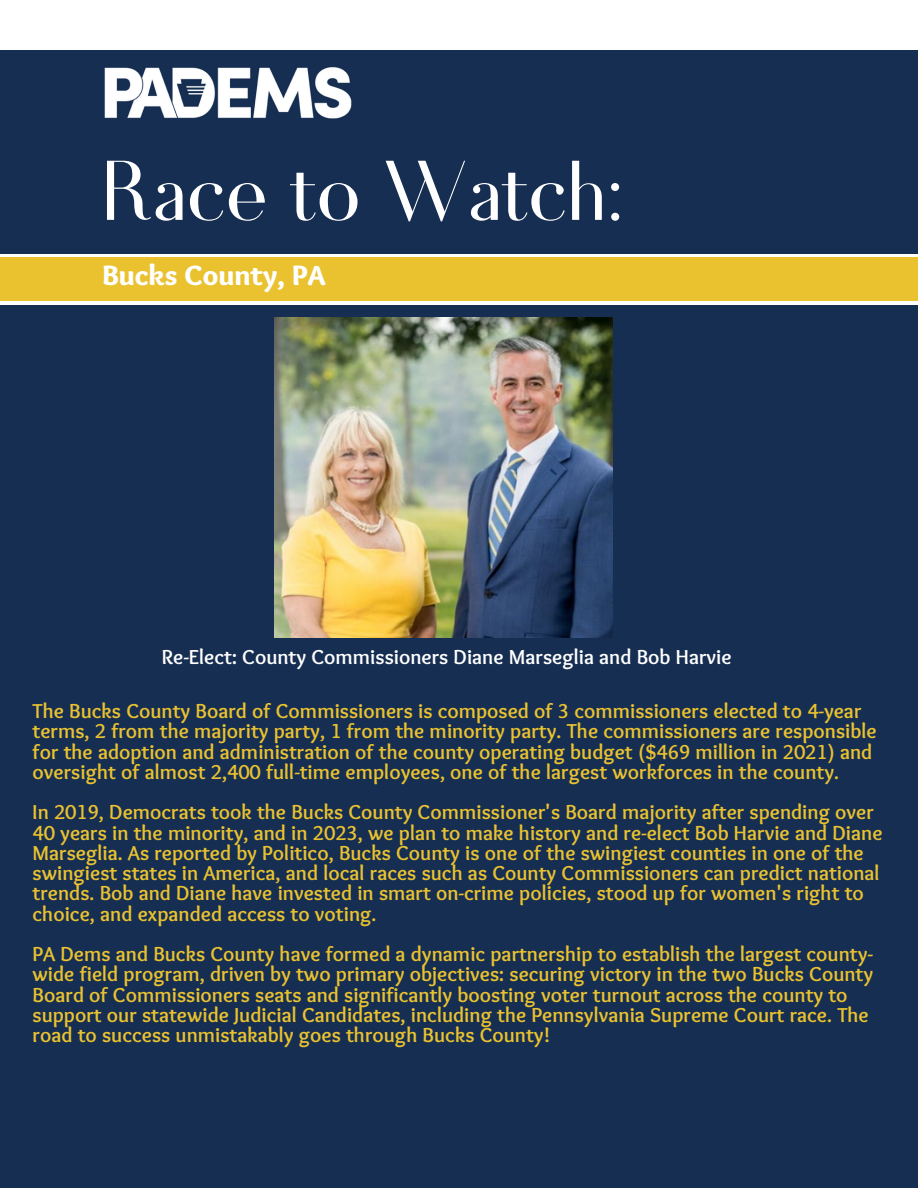
<style>
.page{position:relative;width:918px;height:1188px;background:#fff}
.page>*{position:absolute;margin:0;border:0;box-sizing:border-box;transform-origin:0 0}
.t1{font:113.1px "Fiona";color:#fff}
.t2{font:900 28.95px "Sukar";color:#fff}
.t3{font:700 21px/20.2px "Sukar";color:#eac230}
.t4{font:700 21px "Sukar";color:#fff}
</style>
<div class="page">
<div style="left:0;top:257px;width:918px;height:44px;background:#eac230"></div>
<div style="left:0;top:50px;width:918px;height:203px;background:#162e51"></div>
<img style="left:104px;top:67px;width:248px;height:52px">
<div style="left:0;top:306px;width:918px;height:882px;background:#162e51"></div>
<img style="left:275px;top:317px;width:337px;height:321px">
<p class="t1" style="left:102px;top:129px;width:523px">Race to Watch:</p>
<p class="t2" style="left:102px;top:259px;width:225px">Bucks County, PA</p>
<p class="t4" style="left:162px;top:644px;width:571px">Re-Elect: County Commissioners Diane Marseglia and Bob Harvie</p>
<p class="t3" style="left:33px;top:703px;width:845px">The Bucks County Board of Commissioners is composed of 3 commissioners elected to 4-year terms, 2 from the majority party, 1 from the minority party. The commissioners are responsible for the adoption and administration of the county operating budget ($469 million in 2021) and oversight of almost 2,400 full-time employees, one of the largest workforces in the county.</p>
<p class="t3" style="left:33px;top:804px;width:843px">In 2019, Democrats took the Bucks County Commissioner's Board majority after spending over</p>
<p class="t3" style="left:33px;top:824px;width:851px">40 years in the minority, and in 2023, we plan to make history and re-elect Bob Harvie and Diane Marseglia. As reported by Politico, Bucks County is one of the swingiest counties in one of the swingiest states in America, and local races such as County Commissioners can predict national trends. Bob and Diane have invested in smart on-crime policies, stood up for women's right to choice, and expanded access to voting.</p>
<p class="t3" style="left:33px;top:946px;width:842px">PA Dems and Bucks County have formed a dynamic partnership to establish the largest county&shy;wide field program, driven by two primary objectives: securing victory in the two Bucks County Board of Commissioners seats and significantly boosting voter turnout across the county to support our statewide Judicial Candidates, including the Pennsylvania Supreme Court race. The road to success unmistakably goes through Bucks County!</p>
</div>
